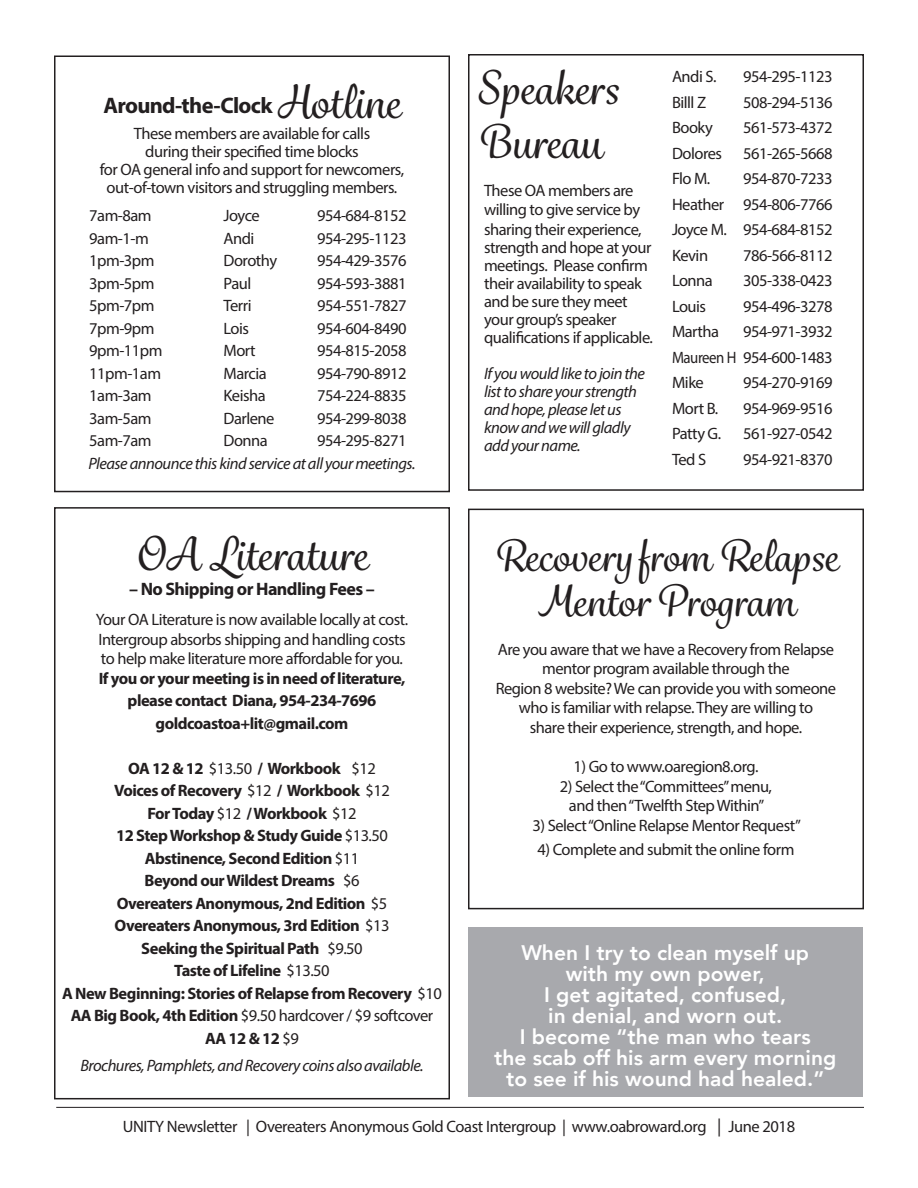
<style>
.page{position:relative;width:918px;height:1188px;background:#fff}
.page>*{position:absolute;margin:0;border:0;box-sizing:border-box;transform-origin:0 0}
.t1{font:500 45px/54px "Grafolita Script";color:#231f20}
.t2{font:500 42px/45px "Grafolita Script";color:#231f20;text-align:center}
.t3{font:700 22.5px "Myriad Pro";letter-spacing:-.03em;color:#231f20}
.t4{font:800 21px/21px "Avenir";color:#fff;text-align:center}
.t5{font:700 18px "Myriad Pro";letter-spacing:-.03em;color:#231f20}
.t6{font:16.5px/19.5px "Myriad Pro";letter-spacing:-.03em;color:#231f20}
.t7{font:700 16.5px/22.5px "Myriad Pro";letter-spacing:-.03em;color:#231f20;text-align:center}
.t8{font:italic 16.5px/18px "Myriad Pro";letter-spacing:-.03em;color:#231f20}
.s1{font-family:"Grafolita Script";font-weight:500;font-size:45px}
.s2{font-weight:400}
.s3{font-size:18px}
</style>
<div class="page">
<div style="left:468px;top:54px;width:396px;height:437px;border:2px solid #231f20"></div>
<div style="left:54px;top:56px;width:396px;height:436px;border:2px solid #231f20"></div>
<div style="left:54px;top:507px;width:396px;height:592px;border:2px solid #231f20"></div>
<hr style="left:56px;top:1107px;width:808px;height:1px;background:#231f20">
<div style="left:468px;top:509px;width:396px;height:400px;border:2px solid #231f20"></div>
<div style="left:468px;top:927px;width:394px;height:170px;background:#a8a9ad"></div>
<h3 class="t3" style="left:103px;top:91px;width:299px">Around-the-Clock <span class="s1">Hotline</span></h3>
<p class="t6" style="left:100px;top:124px;width:306px;line-height:18px;text-align:center">These members are available for calls<br>during their specified time blocks<br>for OA general info and support for newcomers, out-of-town visitors and struggling members.</p>
<p class="t6" style="left:89px;top:205px;width:64px">7am-8am</p>
<p class="t6" style="left:224px;top:205px;width:38px">Joyce</p>
<p class="t6" style="left:317px;top:205px;width:91px">954-684-8152</p>
<p class="t6" style="left:89px;top:228px;width:61px">9am-1-m</p>
<p class="t6" style="left:224px;top:228px;width:32px">Andi</p>
<p class="t6" style="left:317px;top:228px;width:91px">954-295-1123</p>
<p class="t6" style="left:89px;top:250px;width:67px">1pm-3pm</p>
<p class="t6" style="left:224px;top:250px;width:55px">Dorothy</p>
<p class="t6" style="left:317px;top:250px;width:91px">954-429-3576</p>
<p class="t6" style="left:89px;top:273px;width:67px">3pm-5pm</p>
<p class="t6" style="left:224px;top:273px;width:29px">Paul</p>
<p class="t6" style="left:317px;top:273px;width:91px">954-593-3881</p>
<p class="t6" style="left:89px;top:295px;width:67px">5pm-7pm</p>
<p class="t6" style="left:224px;top:295px;width:30px">Terri</p>
<p class="t6" style="left:317px;top:295px;width:91px">954-551-7827</p>
<p class="t6" style="left:89px;top:318px;width:67px">7pm-9pm</p>
<p class="t6" style="left:224px;top:318px;width:27px">Lois</p>
<p class="t6" style="left:317px;top:318px;width:91px">954-604-8490</p>
<p class="t6" style="left:89px;top:341px;width:75px">9pm-11pm</p>
<p class="t6" style="left:224px;top:341px;width:34px">Mort</p>
<p class="t6" style="left:317px;top:341px;width:91px">954-815-2058</p>
<p class="t6" style="left:89px;top:363px;width:73px">11pm-1am</p>
<p class="t6" style="left:224px;top:363px;width:45px">Marcia</p>
<p class="t6" style="left:317px;top:363px;width:91px">954-790-8912</p>
<p class="t6" style="left:89px;top:386px;width:64px">1am-3am</p>
<p class="t6" style="left:224px;top:386px;width:44px">Keisha</p>
<p class="t6" style="left:317px;top:386px;width:91px">754-224-8835</p>
<p class="t6" style="left:89px;top:408px;width:64px">3am-5am</p>
<p class="t6" style="left:224px;top:408px;width:53px">Darlene</p>
<p class="t6" style="left:317px;top:408px;width:91px">954-299-8038</p>
<p class="t6" style="left:89px;top:431px;width:64px">5am-7am</p>
<p class="t6" style="left:224px;top:431px;width:46px">Donna</p>
<p class="t6" style="left:317px;top:431px;width:91px">954-295-8271</p>
<p class="t8" style="left:88px;top:454px;width:329px">Please announce this kind service at all your meetings.</p>
<h1 class="t1" style="left:136px;top:528px;width:233px">OA Literature</h1>
<p class="t5" style="left:129px;top:577px;width:247px">– No Shipping or Handling Fees –</p>
<p class="t6" style="left:96px;top:610px;width:314px">Your OA Literature is now available locally at cost.<br>Intergroup absorbs shipping and handling costs to help make literature more affordable for you.</p>
<p class="t7" style="left:99px;top:666px;width:308px">If you or your meeting is in need of literature, please contact Diana, 954-234-7696 goldcoastoa+lit@gmail.com</p>
<p class="t7" style="left:62px;top:756px;width:381px">OA 12 &amp; 12 <span class="s2">$13.50</span> / Workbook <span class="s2">$12<br></span>Voices of Recovery <span class="s2">$12</span> / Workbook <span class="s2">$12<br></span>For Today <span class="s2">$12</span> / Workbook <span class="s2">$12<br></span>12 Step Workshop &amp; Study Guide <span class="s2">$13.50<br></span>Abstinence, Second Edition <span class="s2">$11<br></span>Beyond our Wildest Dreams <span class="s2">$6<br></span>Overeaters Anonymous, 2nd Edition <span class="s2">$5<br></span>Overeaters Anonymous, 3rd Edition <span class="s2">$13<br></span>Seeking the Spiritual Path <span class="s2">$9.50<br></span>Taste of Lifeline <span class="s2">$13.50<br></span>A New Beginning: Stories of Relapse from Recovery <span class="s2">$10<br></span>AA Big Book, 4th Edition <span class="s2">$9.50 hardcover / $9 softcover </span>AA 12 &amp; 12 <span class="s2">$9</span></p>
<p class="t8" style="left:80px;top:1056px;width:345px">Brochures, Pamphlets, and Recovery coins also available.</p>
<h1 class="t1" style="left:477px;top:62px;width:143px">Speakers<br>Bureau</h1>
<p class="t6" style="left:484px;top:180px;width:159px">These OA members are willing to give service by sharing their experience,</p>
<p class="t6" style="left:484px;top:238px;width:170px;line-height:18px">strength and hope at your meetings. Please confirm their availability to speak and be sure they meet your group’s speaker qualifications if applicable.</p>
<p class="t8" style="left:484px;top:364px;width:162px">If you would like to join the list to share your strength and hope, please let us know and we will gladly add your name.</p>
<p class="t6" style="left:672px;top:67px;width:46px">Andi S.</p>
<p class="t6" style="left:743px;top:67px;width:91px">954-295-1123</p>
<p class="t6" style="left:672px;top:92px;width:36px">Billl Z</p>
<p class="t6" style="left:743px;top:92px;width:91px">508-294-5136</p>
<p class="t6" style="left:672px;top:118px;width:42px">Booky</p>
<p class="t6" style="left:743px;top:118px;width:91px">561-573-4372</p>
<p class="t6" style="left:672px;top:143px;width:52px">Dolores</p>
<p class="t6" style="left:743px;top:143px;width:91px">561-265-5668</p>
<p class="t6" style="left:672px;top:169px;width:40px">Flo M.</p>
<p class="t6" style="left:672px;top:166px;width:162px;line-height:25.5px;text-align:justify;text-indent:71px">954-870-7233<br>Heather 954-806-7766<br>Joyce M. 954-684-8152<br>Kevin</p>
<p class="t6" style="left:743px;top:245px;width:91px">786-566-8112</p>
<p class="t6" style="left:672px;top:271px;width:42px">Lonna</p>
<p class="t6" style="left:743px;top:271px;width:91px">305-338-0423</p>
<p class="t6" style="left:672px;top:296px;width:36px">Louis</p>
<p class="t6" style="left:743px;top:296px;width:91px">954-496-3278</p>
<p class="t6" style="left:672px;top:322px;width:49px">Martha</p>
<p class="t6" style="left:672px;top:319px;width:162px;line-height:25.5px;text-align:justify;text-indent:71px">954-971-3932<br>Maureen H 954-600-1483<br>Mike</p>
<p class="t6" style="left:743px;top:373px;width:91px">954-270-9169</p>
<p class="t6" style="left:672px;top:398px;width:48px">Mort B.</p>
<p class="t6" style="left:743px;top:398px;width:91px">954-969-9516</p>
<p class="t6" style="left:672px;top:424px;width:51px">Patty G.</p>
<p class="t6" style="left:743px;top:424px;width:91px">561-927-0542</p>
<p class="t6" style="left:672px;top:449px;width:36px">Ted S</p>
<p class="t6" style="left:743px;top:449px;width:91px">954-921-8370</p>
<h2 class="t2" style="left:494px;top:535px;width:346px">Recovery from Relapse<br>Mentor Program</h2>
<p class="t6" style="left:496px;top:639px;width:342px;text-align:center">Are you aware that we have a Recovery from Relapse mentor program available through the<br>Region 8 website? We can provide you with someone who is familiar with relapse. They are willing to<br>share their experience, strength, and hope.</p>
<p class="t6" style="left:574px;top:756px;width:186px">1) Go to www.oaregion8.org.</p>
<p class="t6" style="left:560px;top:776px;width:214px;text-align:center">2) Select the “Committees” menu, and then “Twelfth Step Within”</p>
<p class="t6" style="left:533px;top:815px;width:270px">3) Select “Online Relapse Mentor Request”</p>
<p class="t6" style="left:538px;top:839px;width:258px">4) Complete and submit the online form</p>
<p class="t4" style="left:494px;top:942px;width:344px">When I try to clean myself up<br>with my own power,<br>I get agitated, confused,<br>in denial, and worn out.<br>I become “the man who tears<br>the scab off his arm every morning to see if his wound had healed.”</p>
<p class="t6" style="left:123px;top:1117px;width:674px">UNITY Newsletter | Overeaters Anonymous Gold Coast Intergroup | www.oabroward.org <span class="s3">|</span> June 2018</p>
</div>
